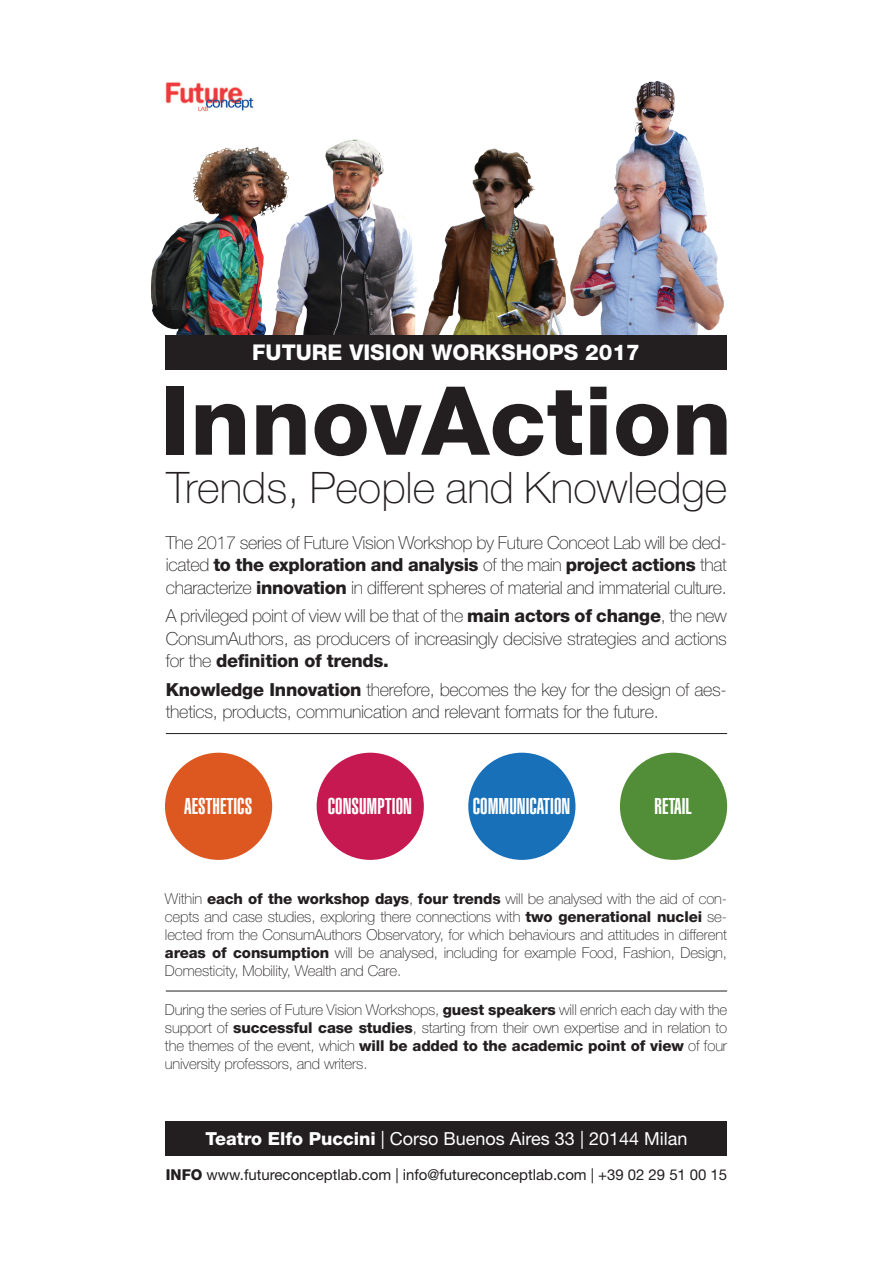
<style>
.page{position:relative;width:893px;height:1263px;background:#fff}
.page>*{position:absolute;margin:0;border:0;box-sizing:border-box;transform-origin:0 0}
.t1{font:800 95.25px "Helvetica Neue LT Std";letter-spacing:.005em;color:#231f20}
.t2{font:100 43.5px "Helvetica Neue LT Std";color:#231f20}
.t3{font:900 extra-condensed 22.5px "Helvetica";color:#fff}
.t4{font:800 21.75px "Helvetica Neue LT Std";color:#fff}
.t5{font:100 18px/22.5px "Helvetica Neue LT Std";letter-spacing:-.015em;color:#231f20;text-align:justify}
.t6{font:18px "Helvetica Neue LT Std";color:#fff}
.t7{font:100 15px/18px "Helvetica Neue LT Std";letter-spacing:-.01em;color:#231f20;text-align:justify}
.t8{font:15px "Helvetica Neue LT Std";color:#231f20}
.s1{font-weight:800}
</style>
<div class="page">
<img style="left:312px;top:139px;width:106px;height:196px">
<img style="left:422px;top:148px;width:144px;height:187px">
<img style="left:151px;top:147px;width:161px;height:188px">
<img style="left:570px;top:81px;width:154px;height:254px">
<div style="left:165px;top:335px;width:562px;height:35px;background:#231f20"></div>
<img style="left:165px;top:82px;width:89px;height:30px">
<div style="left:166px;top:1121px;width:561px;height:35px;background:#231f20"></div>
<hr style="left:166px;top:733px;width:561px;height:1px;background:#231f20">
<div style="left:165px;top:753px;width:107px;height:107px;background:#dd5721;border-radius:50%"></div>
<div style="left:317px;top:753px;width:107px;height:107px;background:#c61851;border-radius:50%"></div>
<div style="left:620px;top:753px;width:107px;height:107px;background:#528e37;border-radius:50%"></div>
<hr style="left:166px;top:991px;width:561px;height:1px;background:#231f20">
<div style="left:468px;top:753px;width:107px;height:107px;background:#1870b9;border-radius:50%"></div>
<h3 class="t4" style="left:252px;top:339px;width:389px">FUTURE VISION WORKSHOPS 2017</h3>
<h1 class="t1" style="left:160px;top:364px;width:574px">InnovAction</h1>
<h2 class="t2" style="left:166px;top:462px;width:563px">Trends, People and Knowledge</h2>
<p class="t5" style="left:166px;top:531px;width:563px">The 2017 series of Future Vision Workshop by Future Conceot Lab will be ded&shy;icated <span class="s1">to the exploration and analysis</span> of the main <span class="s1">project actions</span> that characterize <span class="s1">innovation</span> in different spheres of material and immaterial culture.</p>
<p class="t5" style="left:166px;top:604px;width:563px">A privileged point of view will be that of the <span class="s1">main actors of change</span>, the new ConsumAuthors, as producers of increasingly decisive strategies and actions for the <span class="s1">definition of trends.</span></p>
<p class="t5" style="left:166px;top:678px;width:563px"><span class="s1">Knowledge Innovation</span> therefore, becomes the key for the design of aes&shy;thetics, products, communication and relevant formats for the future.</p>
<h3 class="t3" style="left:184px;top:793px;width:69px">AESTHETICS</h3>
<h3 class="t3" style="left:328px;top:793px;width:86px">CONSUMPTION</h3>
<h3 class="t3" style="left:473px;top:793px;width:99px">COMMUNICATION</h3>
<h3 class="t3" style="left:655px;top:793px;width:39px">RETAIL</h3>
<p class="t7" style="left:165px;top:889px;width:564px">Within <span class="s1">each of the workshop days</span>, <span class="s1">four trends</span> will be analysed with the aid of con&shy;cepts and case studies, exploring there connections with <span class="s1">two generational nuclei</span> se&shy;lected from the ConsumAuthors Observatory, for which behaviours and attitudes in different <span class="s1">areas of consumption</span> will be analysed, including for example Food, Fashion, Design, Domesticity, Mobility, Wealth and Care.</p>
<p class="t7" style="left:165px;top:1000px;width:564px">During the series of Future Vision Workshops, <span class="s1">guest speakers</span> will enrich each day with the support of <span class="s1">successful case studies</span>, starting from their own expertise and in relation to the themes of the event, which <span class="s1">will be added to the academic point of view</span> of four university professors, and writers.</p>
<p class="t6" style="left:206px;top:1127px;width:483px"><span class="s1">Teatro Elfo Puccini</span> | Corso Buenos Aires 33 | 20144 Milan</p>
<p class="t8" style="left:166px;top:1166px;width:563px"><span class="s1">INFO</span> www.futureconceptlab.com | info@futureconceptlab.com | +39 02 29 51 00 15</p>
</div>
